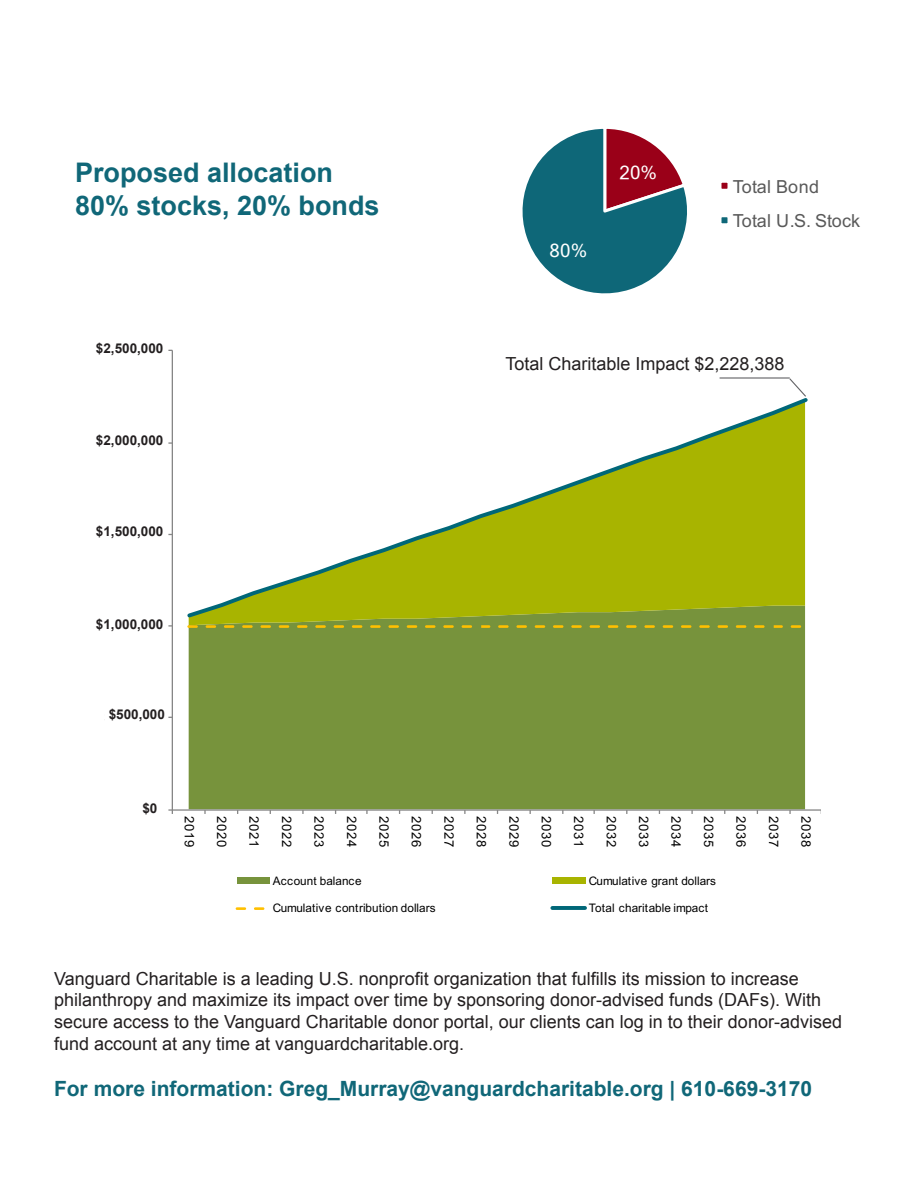
<style>
.page{position:relative;width:918px;height:1188px;background:#fff}
.page>*{position:absolute;margin:0;border:0;box-sizing:border-box;transform-origin:0 0}
.t1{font:700 27px/32.4px "Arial";color:#106778}
.t2{font:700 21px "Arial";color:#106778}
.t3{font:18px/21.6px "Arial";color:#231f20}
.t4{font:18px/34.3px "Arial";color:#595959}
.t5{font:18px "Mangal";color:#fff}
.t6{font:700 13.5px "Arial";color:#231f20}
.t7{font:13.05px "Arial";letter-spacing:.045em;color:#000}
.t8{font:11.7px "Arial";color:#000}
</style>
<div class="page">
<svg style="left:522px;top:128px;width:165px;height:166px"></svg>
<div style="left:720px;top:181px;width:9px;height:9px;background:#9a0018"></div>
<div style="left:718px;top:180px;width:12px;height:12px;border:3px solid #fff"></div>
<div style="left:720px;top:216px;width:9px;height:9px;background:#0e6778"></div>
<div style="left:718px;top:214px;width:12px;height:12px;border:3px solid #fff"></div>
<div style="left:189px;top:625px;width:616px;height:184px;background:#77933c"></div>
<svg style="left:189px;top:620px;width:616px;height:5px;fill:#77933c"></svg>
<hr style="left:172px;top:350px;width:1px;height:460px;background:#868686">
<hr style="left:172px;top:809px;width:649px;height:2px;background:#868686">
<svg style="left:168px;top:809px;width:5px;height:5px"></svg>
<svg style="left:187px;top:625px;width:614px;height:3px"></svg>
<svg style="left:187px;top:398px;width:621px;height:222px"></svg>
<div style="left:237px;top:877px;width:33px;height:7px;background:#77933c"></div>
<div style="left:552px;top:877px;width:34px;height:7px;background:#a8b400"></div>
<svg style="left:254px;top:907px;width:10px;height:3px"></svg>
<svg style="left:236px;top:907px;width:10px;height:3px"></svg>
<svg style="left:552px;top:906px;width:33px;height:4px"></svg>
<hr style="left:720px;top:377px;width:70px;height:2px;background:#636366">
<svg style="left:788px;top:377px;width:18px;height:20px"></svg>
<p class="t1" style="left:75px;top:158px;width:306px">Proposed allocation<br>80% stocks, 20% bonds</p>
<p class="t6" style="left:96px;top:339px;width:69px">$2,500,000</p>
<p class="t7" style="left:97px;top:341px;width:68px">$2500,000</p>
<p class="t6" style="left:96px;top:431px;width:69px">$2,000,000</p>
<p class="t7" style="left:97px;top:433px;width:68px">$2000,000</p>
<p class="t6" style="left:96px;top:522px;width:69px">$1,500,000</p>
<p class="t7" style="left:97px;top:525px;width:68px">$1500,000</p>
<p class="t6" style="left:96px;top:615px;width:69px">$1,000,000</p>
<p class="t7" style="left:97px;top:617px;width:68px">$1000,000</p>
<p class="t6" style="left:109px;top:705px;width:58px">$500,000</p>
<p class="t7" style="left:105px;top:709px;width:60px">$500,000</p>
<p class="t5" style="left:550px;top:241px;width:39px">80%</p>
<p class="t5" style="left:620px;top:162px;width:39px">20%</p>
<p class="t4" style="left:733px;top:169px;width:129px">Total Bond<br>Total U.S. Stock</p>
<p class="t3" style="left:505px;top:353px;width:281px">Total Charitable Impact $2,228,388</p>
<p class="t6" style="left:142px;top:799px;width:17px">$0</p>
<p class="t7" style="left:143px;top:800px;width:21px">$,0</p>
<p class="t7" style="left:198px;top:816px;width:32px;rotate:90deg">2019</p>
<p class="t7" style="left:231px;top:816px;width:32px;rotate:90deg">2020</p>
<p class="t7" style="left:263px;top:816px;width:32px;rotate:90deg">2021</p>
<p class="t7" style="left:296px;top:816px;width:32px;rotate:90deg">2022</p>
<p class="t7" style="left:328px;top:816px;width:32px;rotate:90deg">2023</p>
<p class="t7" style="left:361px;top:816px;width:32px;rotate:90deg">2024</p>
<p class="t7" style="left:393px;top:816px;width:32px;rotate:90deg">2025</p>
<p class="t7" style="left:426px;top:816px;width:32px;rotate:90deg">2026</p>
<p class="t7" style="left:458px;top:816px;width:32px;rotate:90deg">2027</p>
<p class="t7" style="left:490px;top:816px;width:32px;rotate:90deg">2028</p>
<p class="t7" style="left:523px;top:816px;width:32px;rotate:90deg">2029</p>
<p class="t7" style="left:555px;top:816px;width:32px;rotate:90deg">2030</p>
<p class="t7" style="left:588px;top:816px;width:32px;rotate:90deg">2031</p>
<p class="t7" style="left:620px;top:816px;width:32px;rotate:90deg">2032</p>
<p class="t7" style="left:653px;top:816px;width:32px;rotate:90deg">2033</p>
<p class="t7" style="left:685px;top:816px;width:32px;rotate:90deg">2034</p>
<p class="t7" style="left:718px;top:816px;width:32px;rotate:90deg">2035</p>
<p class="t7" style="left:750px;top:816px;width:32px;rotate:90deg">2036</p>
<p class="t7" style="left:783px;top:816px;width:32px;rotate:90deg">2037</p>
<p class="t7" style="left:815px;top:816px;width:32px;rotate:90deg">2038</p>
<p class="t8" style="left:273px;top:872px;width:90px">Account balance</p>
<p class="t8" style="left:589px;top:872px;width:129px">Cumulative grant dollars</p>
<p class="t8" style="left:273px;top:900px;width:164px">Cumulative contribution dollars</p>
<p class="t8" style="left:589px;top:900px;width:121px">Total charitable impact</p>
<p class="t3" style="left:54px;top:968px;width:790px">Vanguard Charitable is a leading U.S. nonprofit organization that fulfills its mission to increase philanthropy and maximize its impact over time by sponsoring donor-advised funds (DAFs). With secure access to the Vanguard Charitable donor portal, our clients can log in to their donor-advised fund account at any time at vanguardcharitable.org.</p>
<p class="t2" style="left:54px;top:1075px;width:760px">For more information: Greg_Murray@vanguardcharitable.org | 610-669-3170</p>
</div>
